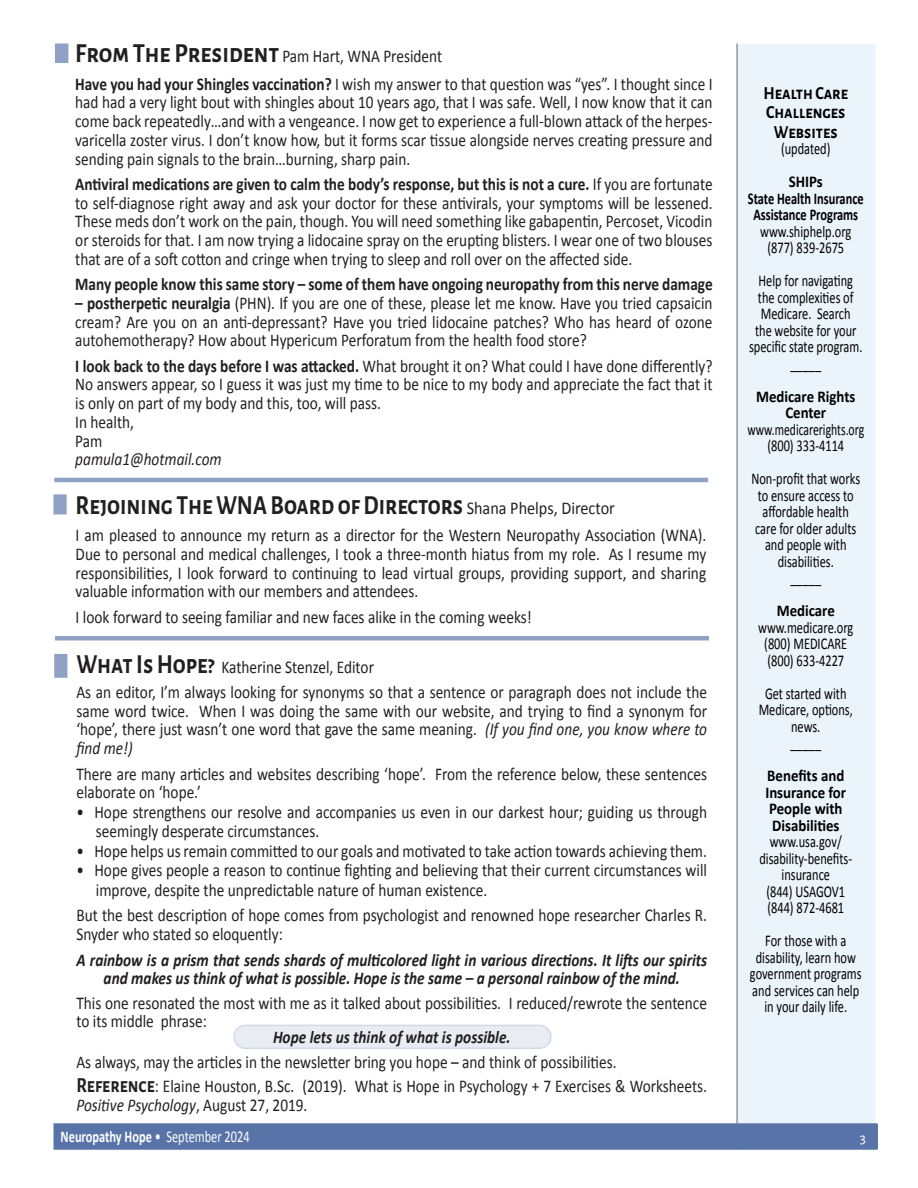
<style>
.page{position:relative;width:918px;height:1188px;background:#fff}
.page>*{position:absolute;margin:0;border:0;box-sizing:border-box;transform-origin:0 0}
.t1{font:700 27px "Alegreya Sans SC";color:#231f20;scale:.86 1}
.t2{font:18px/18.8px "Calibri";color:#231f20;text-align:justify;scale:.85 1}
.t3{font:italic 700 18px/18.8px "Calibri";color:#231f20;text-align:center;scale:.85 1}
.t4{font:700 18px "Calibri";color:#231f20;scale:.85 1}
.t5{font:700 18px/19.5px "Alegreya Sans SC";color:#000;text-align:center;scale:.9 1}
.t6{font:italic 18px/18.8px "Calibri";color:#231f20;scale:.85 1}
.t7{font:16.5px/16.5px "Calibri";color:#000;text-align:center;scale:.75 1}
.t8{font:700 16.5px/16.5px "Calibri";color:#000;text-align:center;scale:.9 1}
.t9{font:700 16.5px/16.5px "Calibri";color:#000;text-align:center;scale:.75 1}
.t10{font:700 16.5px "Calibri";color:#fff;scale:.75 1}
.t11{font:16.5px "Calibri";color:#000;scale:.71 1}
.Folio{font:15px "Alegreya Sans SC";color:#fff}
.s1{font-family:"Alegreya Sans SC";font-weight:700;font-size:27px}
.s2{font-weight:700}
.s3{font-style:normal}
.s4{font-family:"Calibri";font-weight:400;font-size:18px}
.s5{font-style:italic}
.s6{font-family:"Alegreya Sans SC";font-weight:700;font-size:21px}
.s7{font-weight:400}
</style>
<div class="page">
<div style="left:234px;top:1025px;width:317px;height:23px;background:#e9ecf3;border-radius:11px"></div>
<div style="left:233px;top:1025px;width:319px;height:24px;border:2px solid #d2dae8;border-radius:11px"></div>
<div style="left:736px;top:43px;width:141px;height:1096px;background:#ebf4fa;border:2px solid #fff"></div>
<div style="left:55px;top:44px;width:13px;height:19px;background:#8fa2c5"></div>
<hr style="left:54px;top:478px;width:654px;height:4px;background:#8fa2c5">
<div style="left:53px;top:494px;width:14px;height:20px;background:#8fa2c5;border:2px solid #8fa2c5"></div>
<hr style="left:736px;top:44px;width:2px;height:1106px;background:#939598">
<div style="left:54px;top:1124px;width:823px;height:25px;background:#5773a8"></div>
<div style="left:53px;top:1123px;width:825px;height:27px;border:2px solid #5773a8"></div>
<hr style="left:55px;top:636px;width:654px;height:4px;background:#8fa2c5">
<div style="left:54px;top:654px;width:13px;height:24px;background:#8fa2c5;border:2px solid #8fa2c5"></div>
<p class="t2" style="left:75px;top:46px;width:433px"><span class="s1">From The President</span> Pam Hart, WNA President</p>
<p class="t2" style="left:75px;top:74px;width:751px"><span class="s2">Have you had your Shingles vaccination?</span> I wish my answer to that question was “yes”. I thought since I had had a very light bout with shingles about 10 years ago, that I was safe. Well, I now know that it can come back repeatedly…and with a vengeance. I now get to experience a full-blown attack of the herpes&shy;varicella zoster virus. I don’t know how, but it forms scar tissue alongside nerves creating pressure and sending pain signals to the brain…burning, sharp pain.</p>
<p class="t2" style="left:75px;top:174px;width:751px"><span class="s2">Antiviral medications are given to calm the body’s response, but this is not a cure.</span> If you are fortunate to self-diagnose right away and ask your doctor for these antivirals, your symptoms will be lessened.<br>These meds don’t work on the pain, though. You will need something like gabapentin, Percoset, Vicodin or steroids for that. I am now trying a lidocaine spray on the erupting blisters. I wear one of two blouses that are of a soft cotton and cringe when trying to sleep and roll over on the affected side.</p>
<p class="t4" style="left:75px;top:273px;width:751px">Many people know this same story – some of them have ongoing neuropathy from this nerve damage</p>
<p class="t2" style="left:75px;top:293px;width:751px"><span class="s2">– postherpetic neuralgia</span> (PHN). If you are one of these, please let me know. Have you tried capsaicin cream? Are you on an anti-depressant? Have you tried lidocaine patches? Who has heard of ozone autohemotherapy? How about Hypericum Perforatum from the health food store?</p>
<p class="t2" style="left:75px;top:355px;width:751px"><span class="s2">I look back to the days before I was attacked.</span> What brought it on? What could I have done differently?<br>No answers appear, so I guess it was just my time to be nice to my body and appreciate the fact that it is only on part of my body and this, too, will pass.</p>
<p class="t2" style="left:75px;top:412px;width:71px">In health,</p>
<p class="t6" style="left:75px;top:430px;width:174px"><span class="s3">Pam </span>pamula1@hotmail.com</p>
<p class="t1" style="left:76px;top:485px;width:629px">Rejoining The WNA Board of Directors <span class="s4">Shana Phelps, Director</span></p>
<p class="t2" style="left:76px;top:525px;width:744px">I am pleased to announce my return as a director for the Western Neuropathy Association (WNA).<br>Due to personal and medical challenges, I took a three-month hiatus from my role. As I resume my responsibilities, I look forward to continuing to lead virtual groups, providing support, and sharing valuable information with our members and attendees.</p>
<p class="t2" style="left:76px;top:607px;width:538px">I look forward to seeing familiar and new faces alike in the coming weeks!</p>
<p class="t2" style="left:76px;top:657px;width:352px"><span class="s1">What Is Hope?</span> Katherine Stenzel, Editor</p>
<p class="t2" style="left:76px;top:682px;width:744px">As an editor, I’m always looking for synonyms so that a sentence or paragraph does not include the same word twice. When I was doing the same with our website, and trying to find a synonym for ‘hope’, there just wasn’t one word that gave the same meaning. <span class="s5">(If you find one, you know where to find me!)</span></p>
<p class="t2" style="left:76px;top:763px;width:744px">There are many articles and websites describing ‘hope’. From the reference below, these sentences elaborate on ‘hope.’</p>
<p class="t2" style="left:96px;top:801px;width:720px;line-height:19.5px;text-indent:-20px">• Hope strengthens our resolve and accompanies us even in our darkest hour; guiding us through seemingly desperate circumstances.</p>
<p class="t2" style="left:76px;top:841px;width:743px">• Hope helps us remain committed to our goals and motivated to take action towards achieving them.</p>
<p class="t2" style="left:96px;top:860px;width:720px;line-height:19.5px;text-indent:-20px">• Hope gives people a reason to continue fighting and believing that their current circumstances will improve, despite the unpredictable nature of human existence.</p>
<p class="t2" style="left:76px;top:905px;width:743px">But the best description of hope comes from psychologist and renowned hope researcher Charles R.<br>Snyder who stated so eloquently:</p>
<p class="t3" style="left:76px;top:949px;width:744px">A rainbow is a prism that sends shards of multicolored light in various directions. It lifts our spirits and makes us think of what is possible. Hope is the same – a personal rainbow of the mind.</p>
<p class="t2" style="left:76px;top:993px;width:743px;line-height:18px">This one resonated the most with me as it talked about possibilities. I reduced/rewrote the sentence to its middle phrase:</p>
<p class="t3" style="left:273px;top:1027px;width:281px">Hope lets us think of what is possible.</p>
<p class="t2" style="left:76px;top:1052px;width:637px">As always, may the articles in the newsletter bring you hope – and think of possibilities.</p>
<p class="t2" style="left:76px;top:1075px;width:743px;line-height:19.5px"><span class="s6">Reference</span>: Elaine Houston, B.Sc. (2019). What is Hope in Psychology + 7 Exercises &amp; Worksheets.<br><span class="s5">Positive Psychology</span>, August 27, 2019.</p>
<p class="t5" style="left:763px;top:82px;width:96px">Health Care<br>Challenges<br>Websites</p>
<p class="t7" style="left:781px;top:140px;width:67px">(updated)</p>
<p class="t8" style="left:789px;top:173px;width:39px">SHIPs</p>
<p class="t9" style="left:748px;top:189px;width:156px">State Health Insurance<br>Assistance Programs</p>
<p class="t7" style="left:760px;top:222px;width:123px">www.shiphelp.org</p>
<p class="t7" style="left:767px;top:239px;width:104px">(877) 839-2675</p>
<p class="t7" style="left:749px;top:272px;width:153px">Help for navigating the complexities of<br>Medicare. Search<br>the website for your specific state program.</p>
<p class="t7" style="left:790px;top:354px;width:43px">_____</p>
<p class="t8" style="left:756px;top:387px;width:112px">Medicare Rights<br>Center</p>
<p class="t11" style="left:747px;top:419px;width:166px">www.medicarerights.org</p>
<p class="t7" style="left:767px;top:437px;width:104px">(800) 333-4114</p>
<p class="t7" style="left:751px;top:470px;width:147px">Non-profit that works to ensure access to affordable health care for older adults and people with disabilities.</p>
<p class="t7" style="left:790px;top:569px;width:43px">_____</p>
<p class="t8" style="left:777px;top:602px;width:66px">Medicare</p>
<p class="t7" style="left:758px;top:618px;width:129px">www.medicare.org</p>
<p class="t7" style="left:764px;top:635px;width:112px">(800) MEDICARE</p>
<p class="t7" style="left:767px;top:651px;width:104px">(800) 633-4227</p>
<p class="t7" style="left:759px;top:684px;width:127px">Get started with<br>Medicare, options, news.</p>
<p class="t7" style="left:790px;top:734px;width:43px">_____</p>
<p class="t8" style="left:765px;top:767px;width:91px">Benefits and<br>Insurance for<br>People with<br>Disabilities</p>
<p class="t7" style="left:759px;top:833px;width:125px">www.usa.gov/ disability-benefits&shy;insurance</p>
<p class="t7" style="left:766px;top:882px;width:107px">(844) USAGOV1</p>
<p class="t7" style="left:767px;top:899px;width:104px">(844) 872-4681</p>
<p class="t7" style="left:750px;top:932px;width:150px">For those with a disability, learn how government programs and services can help in your daily life.</p>
<p class="t10" style="left:61px;top:1126px;width:254px">Neuropathy Hope <span class="s7">• September 2024</span></p>
<p class="Folio" style="left:860px;top:1127px;width:8px">3</p>
</div>
